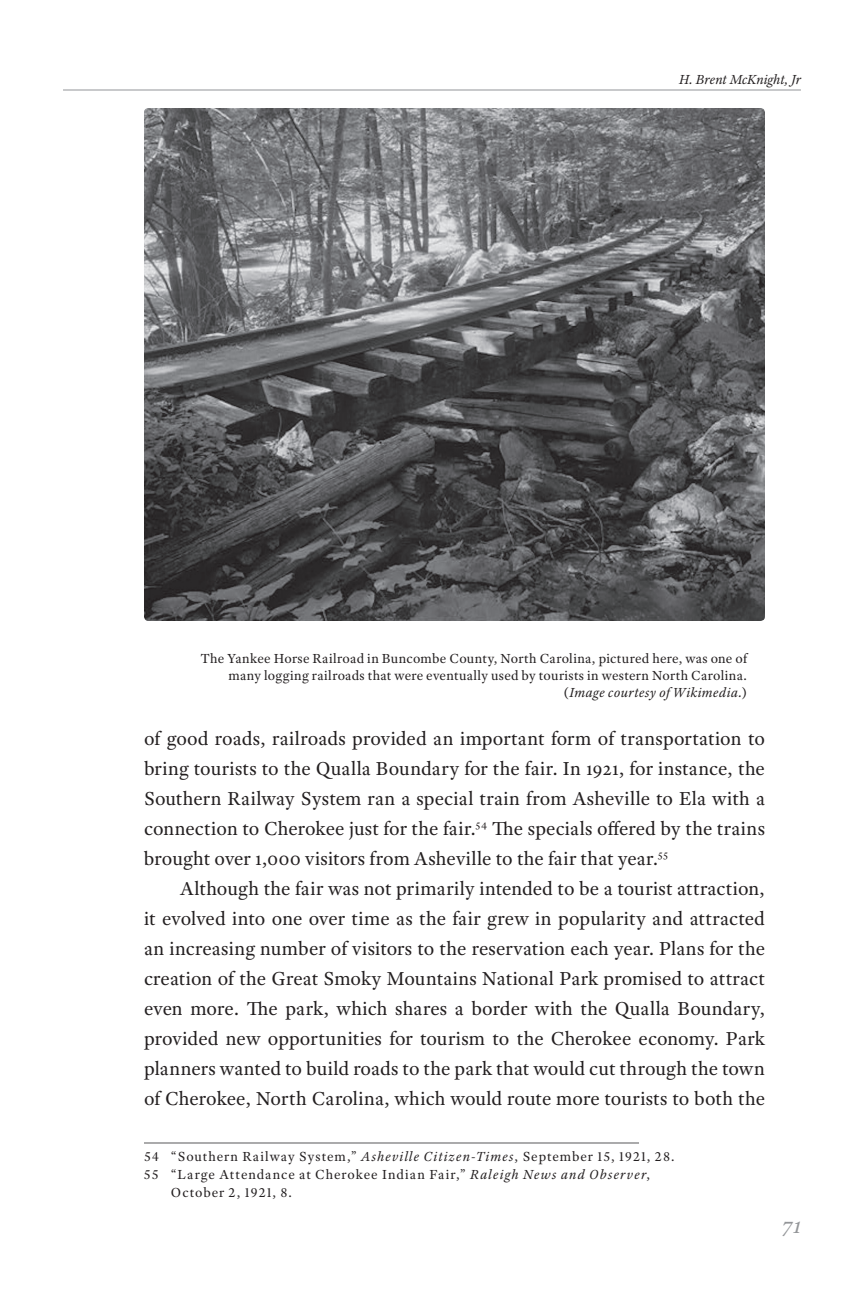
<style>
.page{position:relative;width:864px;height:1296px;background:#fff}
.page>*{position:absolute;margin:0;border:0;box-sizing:border-box;transform-origin:0 0}
.t1{font:italic 24px "Adobe Text Pro";color:#939598}
.t2{font:20px/30px "Adobe Text Pro";letter-spacing:.005em;color:#231f20;text-align:justify}
.t3{font:14px/16.8px "Adobe Text Pro";letter-spacing:.035em;color:#231f20;text-align:right}
.t4{font:14px "Adobe Text Pro";letter-spacing:.07em;color:#231f20}
.t5{font:italic 14px "Adobe Text Pro";color:#231f20}
.t6{font:14px "Adobe Text Pro";letter-spacing:.065em;color:#231f20}
.s1{font-style:italic}
</style>
<div class="page">
<hr style="left:63px;top:90px;width:738px;height:1px;background:#939598">
<hr style="left:144px;top:1142px;width:495px;height:1px;background:#57585a">
<img style="left:144px;top:108px;width:621px;height:513px">
<p class="t5" style="left:679px;top:70px;width:123px">H. Brent McKnight, Jr</p>
<p class="t3" style="left:200px;top:650px;width:548px">The Yankee Horse Railroad in Buncombe County, North Carolina, pictured here, was one of many logging railroads that were eventually used by tourists in western North Carolina. (<span class="s1">Image courtesy of Wikimedia.</span>)</p>
<p class="t2" style="left:144px;top:723px;width:623px">of good roads, railroads provided an important form of transportation to bring tourists to the Qualla Boundary for the fair. In 1921, for instance, the Southern Railway System ran a special train from Asheville to Ela with a connection to Cherokee just for the fair.<sup>54</sup> The specials offered by the trains brought over 1,000 visitors from Asheville to the fair that year.<sup>55</sup></p>
<p class="t2" style="left:144px;top:873px;width:623px;text-indent:36px">Although the fair was not primarily intended to be a tourist attraction, it evolved into one over time as the fair grew in popularity and attracted an increasing number of visitors to the reservation each year. Plans for the creation of the Great Smoky Mountains National Park promised to attract even more. The park, which shares a border with the Qualla Boundary, provided new opportunities for tourism to the Cherokee economy. Park planners wanted to build roads to the park that would cut through the town of Cherokee, North Carolina, which would route more tourists to both the</p>
<p class="t4" style="left:144px;top:1148px;width:532px">54 “Southern Railway System,” <span class="s1">Asheville Citizen-Times</span>, September 15, 1921, 28.</p>
<p class="t4" style="left:144px;top:1166px;width:508px">55 “Large Attendance at Cherokee Indian Fair,” <span class="s1">Raleigh News and Observer</span>,</p>
<p class="t6" style="left:171px;top:1184px;width:123px">October 2, 1921, 8.</p>
<p class="t1" style="left:782px;top:1210px;width:20px">71</p>
</div>
